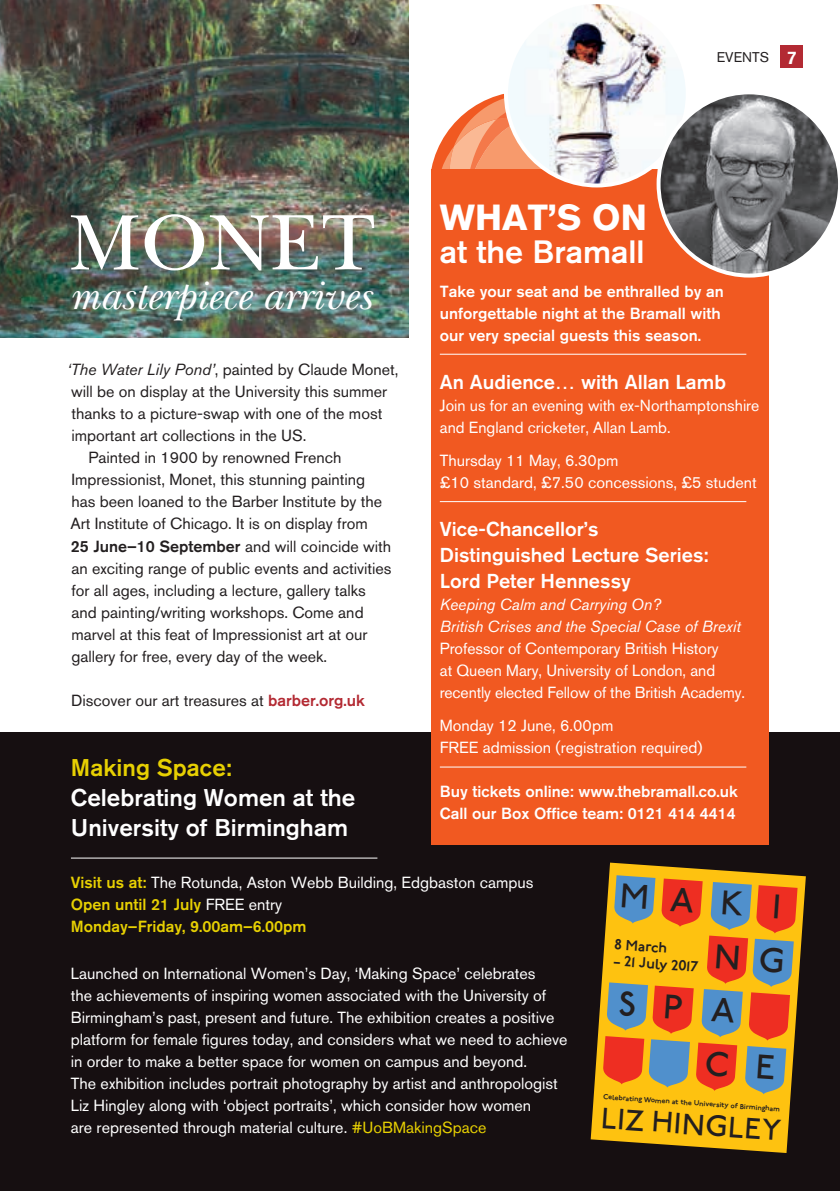
<style>
.page{position:relative;width:840px;height:1191px;background:#fff}
.page>*{position:absolute;margin:0;border:0;box-sizing:border-box;transform-origin:0 0}
.t1{font:82px "New Baskerville LT";color:#fff}
.t2{font:italic 42px "New Baskerville LT";color:#fff}
.t3{font:700 36px "Akzidenz Grotesk BQ";color:#fff}
.t4{font:500 32px "Akzidenz Grotesk BQ";color:#fff}
.t5{font:500 29.2px "P22 Underground Pro";color:#231f20}
.t6{font:500 24px/30px "Akzidenz Grotesk BQ";color:#fff}
.t7{font:500 24px "Akzidenz Grotesk BQ";color:#e7d002}
.t8{font:500 20px/26px "Akzidenz Grotesk BQ";color:#fff}
.t9{font:16px/22px "Akzidenz Grotesk BQ";color:#fff}
.t10{font:16px "Akzidenz Grotesk BQ";color:#231f20}
.t11{font:500 16px/22px "Akzidenz Grotesk BQ";color:#fff}
.t12{font:italic 16px/22px "Akzidenz Grotesk BQ";color:#fff}
.t13{font:600 14.4px "P22 Underground Pro";color:#231f20}
.t14{font:14px "Akzidenz Grotesk BQ";color:#231f20}
.t15{font:600 7.2px "P22 Underground Pro";color:#231f20}
.s1{font-weight:500;font-size:18px;color:#fff}
.s2{font-style:italic}
.s3{font-weight:500}
.s4{font-weight:500;color:#b32a33}
.s5{font-weight:500;color:#e7d002}
.s6{color:#e7d002}
</style>
<div class="page">
<svg style="left:431px;top:94px;width:74px;height:75px"></svg>
<div style="left:0;top:732px;width:839px;height:459px;background:#160f11"></div>
<div style="left:431px;top:169px;width:337px;height:675px;background:#f15921"></div>
<img style="left:0;top:0;width:408px;height:337px">
<img style="left:505px;top:5px;width:179px;height:180px">
<svg style="left:656px;top:90px;width:182px;height:187px"></svg>
<hr style="left:439px;top:354px;width:307px;height:1px;background:#fff">
<hr style="left:439px;top:501px;width:307px;height:1px;background:#fff">
<hr style="left:439px;top:766px;width:307px;height:1px;background:#fff">
<div style="left:780px;top:45px;width:22px;height:23px;background:#b32a33"></div>
<hr style="left:71px;top:857px;width:306px;height:1px;background:#fff">
<svg style="left:590px;top:862px;width:215px;height:291px;fill:#fec210"></svg>
<svg style="left:602px;top:875px;width:195px;height:219px;background:#c78a46"></svg>
<p class="t14" style="left:716px;top:49px;width:81px">EVENTS <span class="s1">7</span></p>
<h3 class="t3" style="left:439px;top:196px;width:208px">WHAT’S ON</h3>
<h3 class="t4" style="left:439px;top:232px;width:206px">at the Bramall</h3>
<p class="t11" style="left:439px;top:279px;width:285px">Take your seat and be enthralled by an unforgettable night at the Bramall with our very special guests this season.</p>
<p class="t8" style="left:439px;top:368px;width:287px">An Audience… with Allan Lamb</p>
<p class="t9" style="left:439px;top:394px;width:321px">Join us for an evening with ex-Northamptonshire and England cricketer, Allan Lamb.</p>
<p class="t9" style="left:439px;top:449px;width:318px">Thursday 11 May, 6.30pm<br>£10 standard, £7.50 concessions, £5 student</p>
<p class="t8" style="left:439px;top:515px;width:270px">Vice-Chancellor’s<br>Distinguished Lecture Series:<br>Lord Peter Hennessy</p>
<p class="t12" style="left:439px;top:593px;width:302px">Keeping Calm and Carrying On?<br>British Crises and the Special Case of Brexit</p>
<p class="t9" style="left:439px;top:637px;width:306px">Professor of Contemporary British History<br>at Queen Mary, University of London, and recently elected Fellow of the British Academy.</p>
<p class="t9" style="left:439px;top:714px;width:264px">Monday 12 June, 6.00pm<br>FREE admission (registration required)</p>
<p class="t11" style="left:439px;top:780px;width:299px">Buy tickets online: www.thebramall.co.uk<br>Call our Box Office team: 0121 414 4414</p>
<h1 class="t1" style="left:68px;top:195px;width:308px">MONET</h1>
<h2 class="t2" style="left:69px;top:271px;width:304px">masterpiece arrives</h2>
<p class="t10" style="left:67px;top:360px;width:333px"><span class="s2">‘The Water Lily Pond’</span>, painted by Claude Monet,</p>
<p class="t10" style="left:71px;top:382px;width:317px">will be on display at the University this summer</p>
<p class="t10" style="left:71px;top:404px;width:312px">thanks to a picture-swap with one of the most</p>
<p class="t10" style="left:72px;top:426px;width:236px">important art collections in the US.</p>
<p class="t10" style="left:88px;top:448px;width:255px">Painted in 1900 by renowned French</p>
<p class="t10" style="left:72px;top:470px;width:295px">Impressionist, Monet, this stunning painting</p>
<p class="t10" style="left:71px;top:492px;width:312px">has been loaned to the Barber Institute by the</p>
<p class="t10" style="left:70px;top:514px;width:298px">Art Institute of Chicago. It is on display from</p>
<p class="t10" style="left:71px;top:536px;width:321px"><span class="s3">25 June–10 September</span> and will coincide with</p>
<p class="t10" style="left:71px;top:558px;width:321px">an exciting range of public events and activities</p>
<p class="t10" style="left:71px;top:580px;width:295px">for all ages, including a lecture, gallery talks</p>
<p class="t10" style="left:71px;top:602px;width:293px">and painting/writing workshops. Come and</p>
<p class="t10" style="left:71px;top:624px;width:297px">marvel at this feat of Impressionist art at our</p>
<p class="t10" style="left:71px;top:646px;width:257px">gallery for free, every day of the week.</p>
<p class="t10" style="left:71px;top:690px;width:295px">Discover our art treasures at <span class="s4">barber.org.uk</span></p>
<h3 class="t7" style="left:71px;top:753px;width:162px">Making Space:</h3>
<h3 class="t6" style="left:71px;top:782px;width:286px">Celebrating Women at the<br>University of Birmingham</h3>
<p class="t9" style="left:71px;top:871px;width:464px"><span class="s5">Visit us at:</span> The Rotunda, Aston Webb Building, Edgbaston campus<br><span class="s5">Open until 21 July</span> FREE entry<br><span class="s5">Monday–Friday, 9.00am–6.00pm</span></p>
<p class="t9" style="left:71px;top:962px;width:498px">Launched on International Women’s Day, ‘Making Space’ celebrates<br>the achievements of inspiring women associated with the University of Birmingham’s past, present and future. The exhibition creates a positive platform for female figures today, and considers what we need to achieve in order to make a better space for women on campus and beyond.<br>The exhibition includes portrait photography by artist and anthropologist Liz Hingley along with ‘object portraits’, which consider how women<br>are represented through material culture. <span class="s6">#UoBMakingSpace</span></p>
<p class="t13" style="left:615px;top:934px;width:54px;rotate:4deg">8 March</p>
<p class="t13" style="left:613px;top:950px;width:86px;rotate:4deg">– 21 July 2017</p>
<p class="t15" style="left:603px;top:1091px;width:179px;rotate:4deg">Celebrating Women at the University of Birmingham</p>
<h3 class="t5" style="left:602px;top:1096px;width:181px;rotate:4deg">Liz HingLey</h3>
</div>
